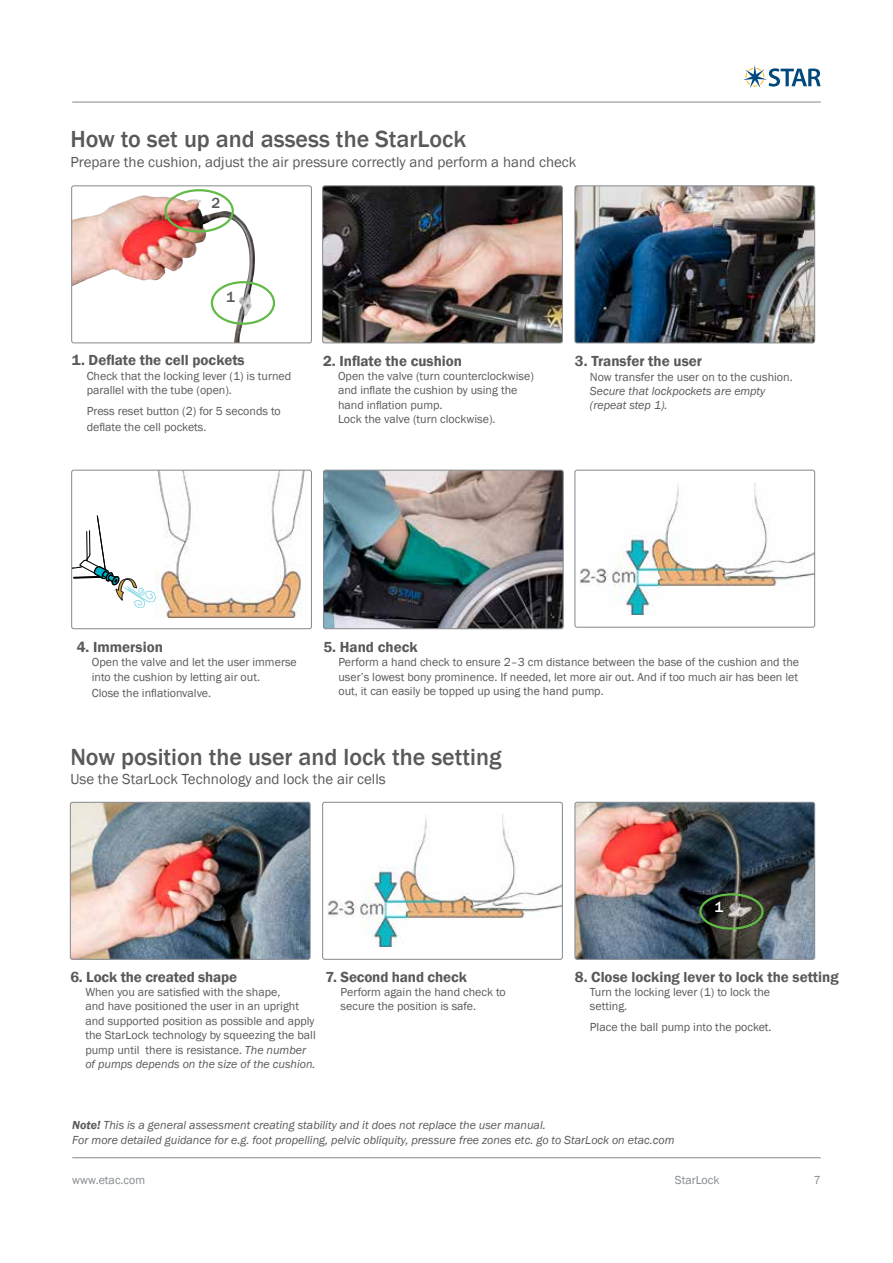
<style>
.page{position:relative;width:893px;height:1263px;background:#fff}
.page>*{position:absolute;margin:0;border:0;box-sizing:border-box;transform-origin:0 0}
.t1{font:500 24px "Franklin Gothic";color:#58595b}
.t2{font:600 15px "Franklin Gothic";color:#58595b}
.t3{font:15px "Franklin Gothic";color:#58595b}
.t4{font:500 15px "Franklin Gothic";color:#58595b}
.t5{font:500 15px "Franklin Gothic";color:#fff}
.t6{font:12px/14.4px "Franklin Gothic";color:#58595b}
.t7{font:italic 12px/14.4px "Franklin Gothic";color:#58595b}
.t8{font:12px "Franklin Gothic";color:#84888c}
.s1{font-style:italic}
.s2{font-weight:600}
</style>
<div class="page">
<img style="left:328px;top:815px;width:233px;height:132px">
<div style="left:322px;top:802px;width:241px;height:158px;border:1px solid #84888c;border-radius:2px"></div>
<img style="left:575px;top:802px;width:240px;height:156px">
<div style="left:575px;top:802px;width:240px;height:158px;border:1px solid #84888c;border-radius:2px"></div>
<img style="left:70px;top:802px;width:240px;height:156px">
<div style="left:70px;top:802px;width:240px;height:158px;border:1px solid #84888c;border-radius:2px"></div>
<img style="left:575px;top:187px;width:240px;height:156px">
<div style="left:575px;top:185px;width:240px;height:158px;border:1px solid #84888c;border-radius:2px"></div>
<img style="left:324px;top:187px;width:237px;height:154px">
<div style="left:322px;top:185px;width:241px;height:158px;border:1px solid #84888c;border-radius:2px"></div>
<div style="left:699px;top:893px;width:65px;height:37px;border:2px solid #62bb46;border-radius:50%"></div>
<img style="left:323px;top:470px;width:239px;height:159px">
<div style="left:323px;top:470px;width:241px;height:159px;border:1px solid #84888c;border-radius:2px"></div>
<img style="left:73px;top:195px;width:181px;height:146px">
<div style="left:71px;top:185px;width:241px;height:158px;border:1px solid #84888c;border-radius:2px"></div>
<div style="left:211px;top:281px;width:64px;height:44px;border:2px solid #62bb46;border-radius:50%"></div>
<div style="left:164px;top:189px;width:70px;height:44px;border:2px solid #62bb46;border-radius:50%"></div>
<img style="left:157px;top:472px;width:150px;height:145px">
<div style="left:71px;top:470px;width:241px;height:159px;border:1px solid #84888c;border-radius:2px"></div>
<svg style="left:71px;top:509px;width:86px;height:108px"></svg>
<img style="left:580px;top:483px;width:233px;height:132px">
<div style="left:575px;top:470px;width:240px;height:157px;border:1px solid #84888c;border-radius:2px"></div>
<hr style="left:72px;top:102px;width:749px;height:1px;background:#84888c">
<hr style="left:72px;top:1157px;width:749px;height:1px;background:#84888c">
<svg style="left:743px;top:65px;width:78px;height:23px"></svg>
<h1 class="t1" style="left:70px;top:125px;width:397px">How to set up and assess the StarLock</h1>
<p class="t3" style="left:70px;top:153px;width:508px">Prepare the cushion, adjust the air pressure correctly and perform a hand check</p>
<p class="t4" style="left:211px;top:194px;width:10px">2</p>
<p class="t4" style="left:226px;top:288px;width:10px">1</p>
<p class="t2" style="left:72px;top:351px;width:175px">1. Deflate the cell pockets</p>
<p class="t6" style="left:87px;top:369px;width:206px">Check that the locking lever (1) is turned parallel with the tube (open).</p>
<p class="t6" style="left:87px;top:403px;width:196px;line-height:16.2px">Press reset button (2) for 5 seconds to deflate the cell pockets.</p>
<p class="t2" style="left:323px;top:351px;width:141px">2. Inflate the cushion</p>
<p class="t6" style="left:338px;top:369px;width:197px">Open the valve (turn counterclockwise) and inflate the cushion by using the hand inflation pump.<br>Lock the valve (turn clockwise).</p>
<p class="t2" style="left:575px;top:352px;width:129px">3. Transfer the user</p>
<p class="t6" style="left:590px;top:370px;width:204px">Now transfer the user on to the cushion.</p>
<p class="t7" style="left:590px;top:384px;width:177px">Secure that lockpockets are empty (repeat step 1).</p>
<p class="t2" style="left:77px;top:638px;width:88px">4. Immersion</p>
<p class="t6" style="left:92px;top:655px;width:207px">Open the valve and let the user immerse into the cushion by letting air out.</p>
<p class="t6" style="left:92px;top:686px;width:121px">Close the inflationvalve.</p>
<p class="t2" style="left:323px;top:638px;width:96px">5. Hand check</p>
<p class="t6" style="left:338px;top:655px;width:462px;text-align:justify">Perform a hand check to ensure 2–3 cm distance between the base of the cushion and the user’s lowest bony prominence. If needed, let more air out. And if too much air has been let out, it can easily be topped up using the hand pump.</p>
<h1 class="t1" style="left:70px;top:742px;width:433px">Now position the user and lock the setting</h1>
<p class="t3" style="left:70px;top:770px;width:317px">Use the StarLock Technology and lock the air cells</p>
<p class="t2" style="left:70px;top:967px;width:168px">6. Lock the created shape</p>
<p class="t6" style="left:85px;top:985px;width:232px">When you are satisfied with the shape,<br>and have positioned the user in an upright and supported position as possible and apply the StarLock technology by squeezing the ball pump until there is resistance. <span class="s1">The number of pumps depends on the size of the cushion.</span></p>
<p class="t2" style="left:326px;top:967px;width:143px">7. Second hand check</p>
<p class="t6" style="left:341px;top:985px;width:167px">Perform again the hand check to secure the position is safe.</p>
<p class="t5" style="left:715px;top:898px;width:10px">1</p>
<p class="t2" style="left:575px;top:967px;width:265px">8. Close locking lever to lock the setting</p>
<p class="t6" style="left:590px;top:985px;width:182px">Turn the locking lever (1) to lock the setting.</p>
<p class="t6" style="left:590px;top:1020px;width:183px">Place the ball pump into the pocket.</p>
<p class="t7" style="left:72px;top:1118px;width:604px"><span class="s2">Note!</span> This is a general assessment creating stability and it does not replace the user manual.<br>For more detailed guidance for e.g. foot propelling, pelvic obliquity, pressure free zones etc. go to StarLock on etac.com</p>
<p class="t8" style="left:72px;top:1173px;width:74px">www.etac.com</p>
<p class="t8" style="left:675px;top:1173px;width:46px">StarLock</p>
<p class="t8" style="left:814px;top:1173px;width:9px">7</p>
</div>
